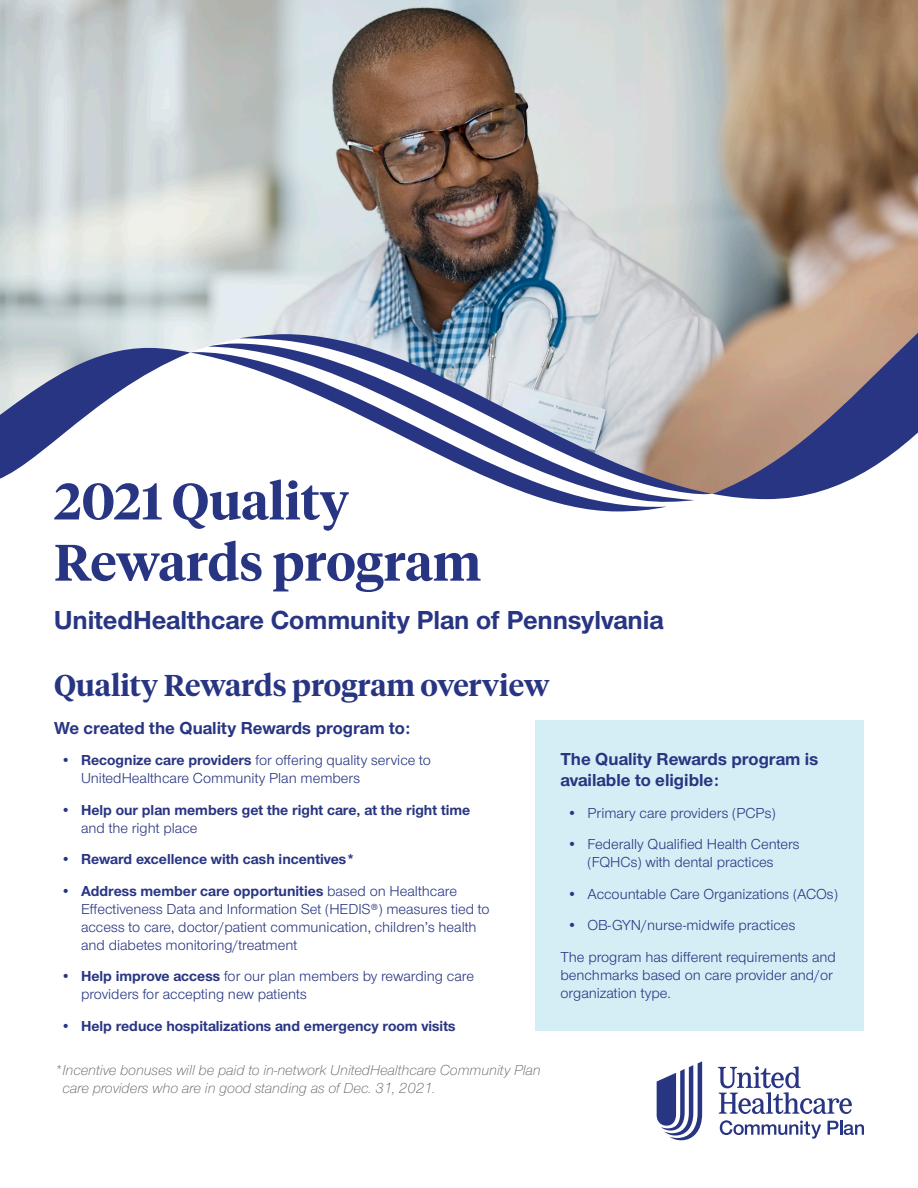
<style>
.page{position:relative;width:918px;height:1188px;background:#fff}
.page>*{position:absolute;margin:0;border:0;box-sizing:border-box;transform-origin:0 0}
.t1{font:600 51px/61.2px "UHC Serif Headline";color:#283582}
.t2{font:600 30px "UHC Serif Headline";color:#283582}
.t3{font:700 27px "UHC Sans";color:#283582}
.t4{font:700 18px/21px "UHC Sans";color:#283582}
.t5{font:15px/18px "UHC Sans";color:#283582}
.t6{font:700 15px/18px "UHC Sans";color:#283582}
.t7{font:italic 300 15px/18px "UHC Sans";color:#57585a}
.s1{font-weight:700}
.s2{font-weight:400}
</style>
<div class="page">
<svg style="left:657px;top:1061px;width:45px;height:79px"></svg>
<svg style="left:718px;top:1066px;width:134px;height:48px"></svg>
<svg style="left:720px;top:1120px;width:101px;height:19px"></svg>
<svg style="left:828px;top:1121px;width:36px;height:14px"></svg>
<div style="left:536px;top:720px;width:328px;height:311px;background:#d4eef5"></div>
<img style="left:0;top:0;width:918px;height:348px">
<svg style="left:0;top:348px;width:190px;height:131px"></svg>
<svg style="left:190px;top:334px;width:522px;height:178px"></svg>
<svg style="left:712px;top:230px;width:206px;height:269px;background:#9b8b8e"></svg>
<p class="t1" style="left:54px;top:468px;width:429px">2021 Quality<br>Rewards program</p>
<p class="t3" style="left:54px;top:602px;width:611px">UnitedHealthcare Community Plan of Pennsylvania</p>
<p class="t2" style="left:54px;top:664px;width:497px">Quality Rewards program overview</p>
<p class="t4" style="left:54px;top:717px;width:358px">We created the Quality Rewards program to:</p>
<p class="t5" style="left:81px;top:751px;width:351px;text-indent:-20px"><span class="s1">• Recognize care providers</span> for offering quality service to<br>UnitedHealthcare Community Plan members</p>
<p class="t6" style="left:81px;top:800px;width:391px;text-indent:-20px">• Help our plan members get the right care, at the right time <span class="s2">and the right place</span></p>
<p class="t6" style="left:61px;top:850px;width:296px">• Reward excellence with cash incentives*</p>
<p class="t5" style="left:81px;top:881px;width:410px;text-indent:-20px"><span class="s1">• Address member care opportunities</span> based on Healthcare Effectiveness Data and Information Set (HEDIS®) measures tied to access to care, doctor/patient communication, children’s health and diabetes monitoring/treatment</p>
<p class="t5" style="left:81px;top:967px;width:395px;text-indent:-20px"><span class="s1">• Help improve access</span> for our plan members by rewarding care providers for accepting new patients</p>
<p class="t6" style="left:61px;top:1016px;width:397px">• Help reduce hospitalizations and emergency room visits</p>
<p class="t4" style="left:561px;top:748px;width:259px">The Quality Rewards program is available to eligible:</p>
<p class="t5" style="left:567px;top:803px;width:210px">• Primary care providers (PCPs)</p>
<p class="t5" style="left:567px;top:835px;width:234px;text-align:center">• Federally Qualified Health Centers (FQHCs) with dental practices</p>
<p class="t5" style="left:567px;top:884px;width:272px">• Accountable Care Organizations (ACOs)</p>
<p class="t5" style="left:561px;top:909px;width:277px;line-height:31.5px;text-indent:7px">• OB-GYN/nurse-midwife practices<br>The program has different requirements and</p>
<p class="t5" style="left:561px;top:965px;width:274px">benchmarks based on care provider and/or organization type.</p>
<p class="t7" style="left:62px;top:1060px;width:480px;text-indent:-8px">*Incentive bonuses will be paid to in-network UnitedHealthcare Community Plan care providers who are in good standing as of Dec. 31, 2021.</p>
</div>
